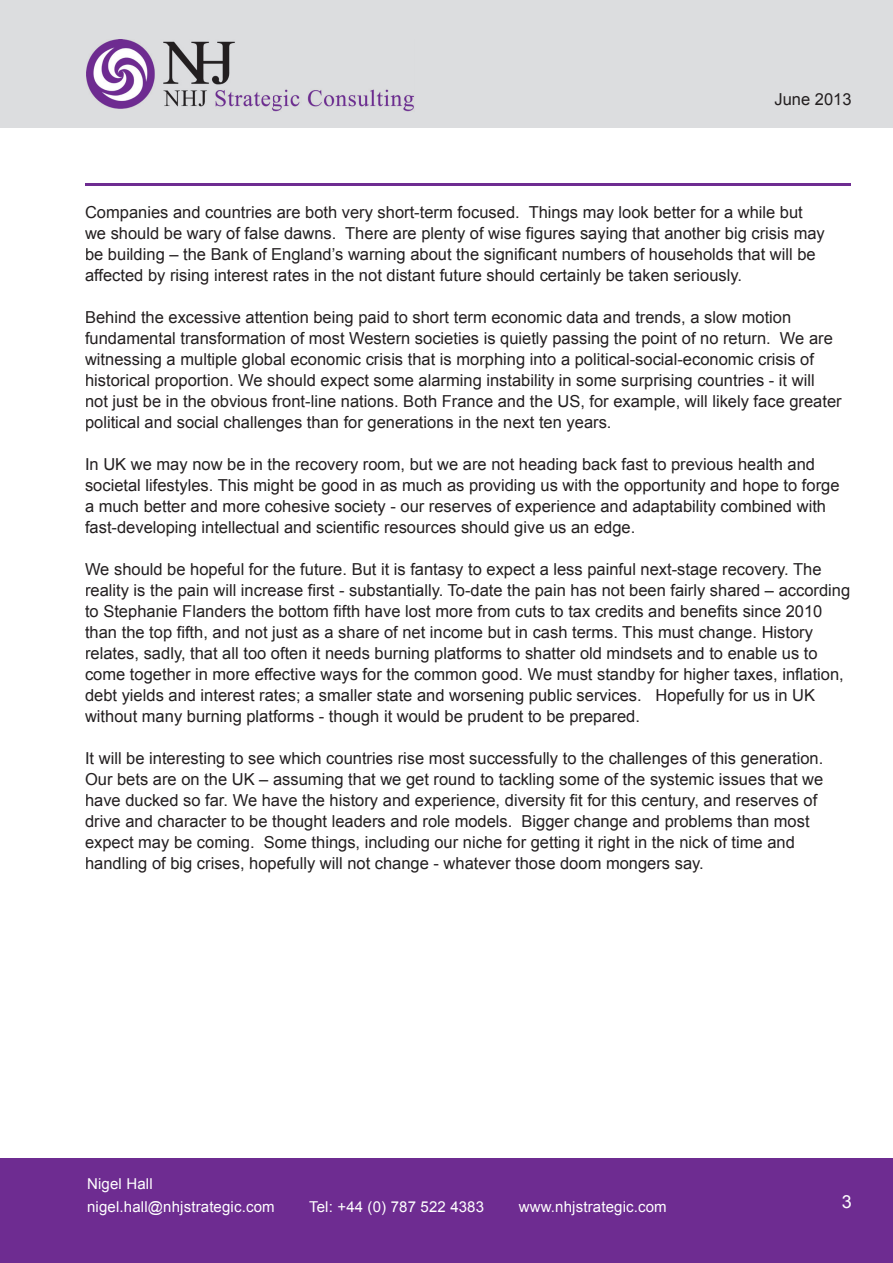
<style>
.page{position:relative;width:893px;height:1263px;background:#fff}
.page>*{position:absolute;margin:0;border:0;box-sizing:border-box;transform-origin:0 0}
.t1{font:18px "Arial";color:#fff}
.t2{font:16.5px/21px "Arial";color:#231f20}
.t3{font:15px/22.5px "Arial";letter-spacing:.01em;color:#fff}
</style>
<div class="page">
<div style="left:0;top:1158px;width:893px;height:105px;background:#6e2c91"></div>
<hr style="left:85px;top:183px;width:765px;height:2px;background:#6e2c91">
<div style="left:0;top:0;width:893px;height:128px;background:#dcdddf"></div>
<img style="left:86px;top:39px;width:328px;height:73px">
<p class="t2" style="left:774px;top:89px;width:79px">June 2013</p>
<p class="t2" style="left:85px;top:201px;width:741px">Companies and countries are both very short-term focused. Things may look better for a while but we should be wary of false dawns. There are plenty of wise figures saying that another big crisis may be building – the Bank of England’s warning about the significant numbers of households that will be affected by rising interest rates in the not distant future should certainly be taken seriously.</p>
<p class="t2" style="left:85px;top:306px;width:758px">Behind the excessive attention being paid to short term economic data and trends, a slow motion fundamental transformation of most Western societies is quietly passing the point of no return. We are witnessing a multiple global economic crisis that is morphing into a political-social-economic crisis of historical proportion. We should expect some alarming instability in some surprising countries - it will not just be in the obvious front-line nations. Both France and the US, for example, will likely face greater political and social challenges than for generations in the next ten years.</p>
<p class="t2" style="left:85px;top:453px;width:756px">In UK we may now be in the recovery room, but we are not heading back fast to previous health and societal lifestyles. This might be good in as much as providing us with the opportunity and hope to forge a much better and more cohesive society - our reserves of experience and adaptability combined with fast-developing intellectual and scientific resources should give us an edge.</p>
<p class="t2" style="left:85px;top:558px;width:767px">We should be hopeful for the future. But it is fantasy to expect a less painful next-stage recovery. The reality is the pain will increase first - substantially. To-date the pain has not been fairly shared – according to Stephanie Flanders the bottom fifth have lost more from cuts to tax credits and benefits since 2010 than the top fifth, and not just as a share of net income but in cash terms. This must change. History relates, sadly, that all too often it needs burning platforms to shatter old mindsets and to enable us to come together in more effective ways for the common good. We must standby for higher taxes, inflation, debt yields and interest rates; a smaller state and worsening public services. Hopefully for us in UK without many burning platforms - though it would be prudent to be prepared.</p>
<p class="t2" style="left:85px;top:747px;width:740px">It will be interesting to see which countries rise most successfully to the challenges of this generation.<br>Our bets are on the UK – assuming that we get round to tackling some of the systemic issues that we have ducked so far. We have the history and experience, diversity fit for this century, and reserves of drive and character to be thought leaders and role models. Bigger change and problems than most expect may be coming. Some things, including our niche for getting it right in the nick of time and handling of big crises, hopefully will not change - whatever those doom mongers say.</p>
<p class="t3" style="left:87px;top:1173px;width:189px">Nigel Hall nigel.hall@nhjstrategic.com</p>
<p class="t3" style="left:309px;top:1195px;width:176px">Tel: +44 (0) 787 522 4383</p>
<p class="t3" style="left:519px;top:1195px;width:149px">www.nhjstrategic.com</p>
<p class="t1" style="left:845px;top:1181px;width:12px">3</p>
<p class="t1" style="left:842px;top:1190px;width:12px">3</p>
</div>
